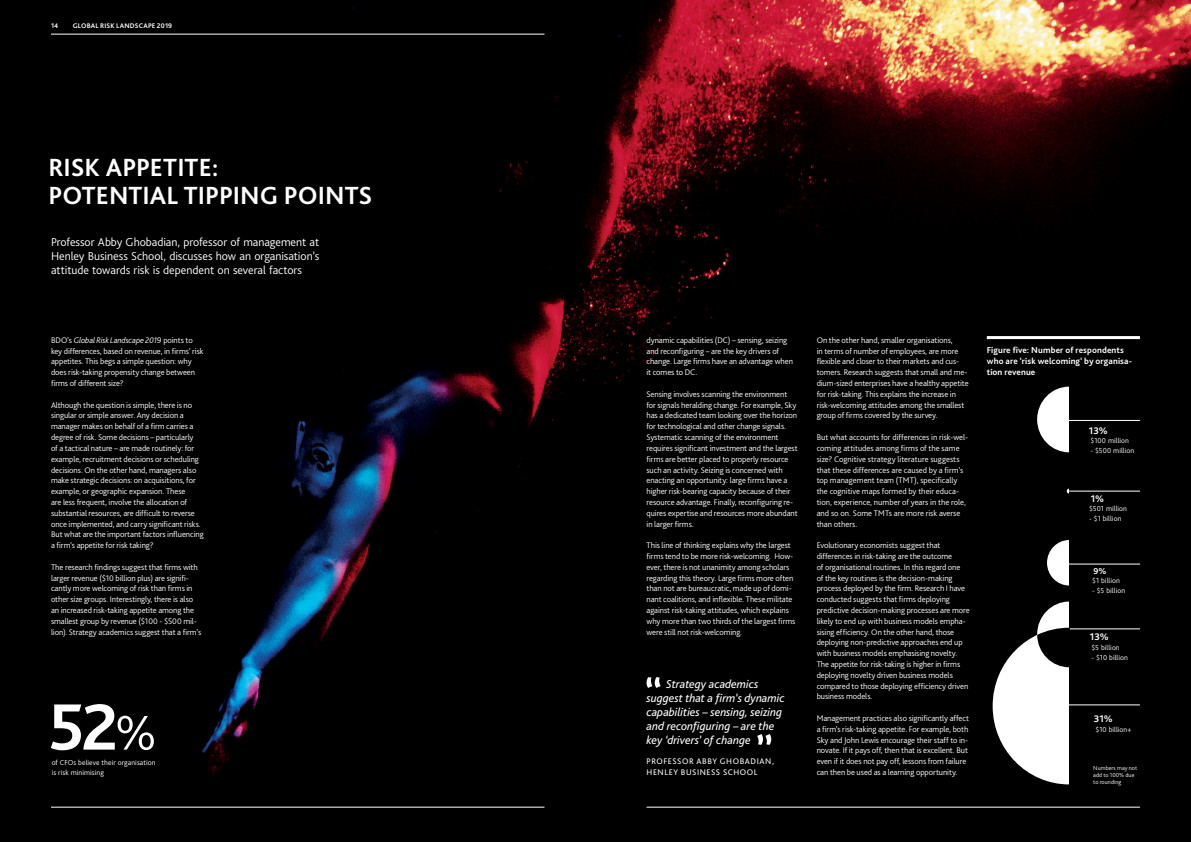
<style>
.page{position:relative;width:1191px;height:842px;background:#fff}
.page>*{position:absolute;margin:0;border:0;box-sizing:border-box;transform-origin:0 0}
.t1{font:700 68.4px "Bliss Pro";color:#fff}
.t2{font:700 26px/28px "Bliss Pro";color:#fff}
.t3{font:300 12px/14.4px "Bliss Pro";letter-spacing:-.005em;color:#fff;text-align:justify}
.t4{font:italic 12px/14px "Bliss Pro";letter-spacing:-.005em;color:#fff}
.t5{font:700 10px "Bliss Pro";color:#fff}
.t6{font:700 9px/11px "Bliss Pro";letter-spacing:.015em;color:#fff}
.t7{font:300 8.5px/10.8px "Bliss Pro";letter-spacing:-.01em;color:#fff}
.t8{font:8.5px/10.8px "Bliss Pro";letter-spacing:.065em;color:#fff}
.t9{font:300 7.5px/10px "Bliss Pro";letter-spacing:.005em;color:#fff}
.t10{font:700 7px "Bliss Pro";letter-spacing:.025em;color:#fff}
.t11{font:300 6px/7.2px "Bliss Pro";letter-spacing:.01em;color:#fff}
.s1{font-style:italic}
.s2{font-weight:300;font-size:51px}
</style>
<div class="page">
<img style="left:0;top:0;width:1191px;height:842px">
<div style="left:1037px;top:387px;width:64px;height:65px;background:#fff;border-radius:50%"></div>
<svg style="left:1066px;top:489px;width:3px;height:5px"></svg>
<div style="left:1047px;top:540px;width:44px;height:45px;background:#fff;border-radius:50%"></div>
<div style="left:1037px;top:601px;width:64px;height:66px;background:#fff;border-radius:50%"></div>
<div style="left:992px;top:628px;width:153px;height:156px;background:#fff;border-radius:50%"></div>
<svg style="left:1037px;top:628px;width:32px;height:39px"></svg>
<div style="left:1069px;top:375px;width:122px;height:426px;background:#000"></div>
<svg style="left:646px;top:677px;width:14px;height:11px"></svg>
<svg style="left:757px;top:734px;width:14px;height:11px"></svg>
<hr style="left:986px;top:336px;width:154px;height:3px;background:#fff">
<hr style="left:646px;top:807px;width:494px;height:1px;background:#fff">
<hr style="left:1063px;top:420px;width:77px;height:1px;background:#fff">
<hr style="left:1069px;top:491px;width:71px;height:1px;background:#fff">
<hr style="left:1063px;top:564px;width:77px;height:1px;background:#fff">
<hr style="left:1069px;top:629px;width:71px;height:1px;background:#fff">
<hr style="left:1054px;top:705px;width:86px;height:1px;background:#fff">
<hr style="left:51px;top:807px;width:493px;height:1px;background:#fff">
<hr style="left:51px;top:34px;width:493px;height:1px;background:#fff">
<p class="t10" style="left:51px;top:22px;width:9px">14</p>
<p class="t10" style="left:73px;top:22px;width:101px">GLOBAL RISK LANDSCAPE 2019</p>
<h2 class="t2" style="left:48px;top:153px;width:325px">RISK APPETITE:<br>POTENTIAL TIPPING POINTS</h2>
<h3 class="t3" style="left:51px;top:234px;width:270px">Professor Abby Ghobadian, professor of management at Henley Business School, discusses how an organisation’s attitude towards risk is dependent on several factors</h3>
<p class="t7" style="left:51px;top:334px;width:154px">BDO’s <span class="s1">Global Risk Landscape 2019</span> points to key differences, based on revenue, in firms’ risk appetites. This begs a simple question: why does risk-taking propensity change between firms of different size?</p>
<p class="t7" style="left:51px;top:399px;width:154px">Although the question is simple, there is no singular or simple answer. Any decision a manager makes on behalf of a firm carries a degree of risk. Some decisions – particularly<br>of a tactical nature – are made routinely: for example, recruitment decisions or scheduling decisions. On the other hand, managers also make strategic decisions: on acquisitions, for example, or geographic expansion. These<br>are less frequent, involve the allocation of substantial resources, are difficult to reverse once implemented, and carry significant risks.<br>But what are the important factors influencing a firm’s appetite for risk taking?</p>
<p class="t7" style="left:51px;top:561px;width:152px">The research findings suggest that firms with larger revenue ($10 billion plus) are signifi&shy;cantly more welcoming of risk than firms in other size groups. Interestingly, there is also an increased risk-taking appetite among the smallest group by revenue ($100 - $500 mil&shy;lion). Strategy academics suggest that a firm’s</p>
<h1 class="t1" style="left:48px;top:684px;width:110px">52<span class="s2">%</span></h1>
<p class="t9" style="left:52px;top:757px;width:105px">of CFOs believe their organisation is risk minimising</p>
<p class="t7" style="left:646px;top:334px;width:148px">dynamic capabilities (DC) – sensing, seizing and reconfiguring – are the key drivers of change. Large firms have an advantage when it comes to DC.</p>
<p class="t7" style="left:646px;top:388px;width:153px">Sensing involves scanning the environment for signals heralding change. For example, Sky has a dedicated team looking over the horizon for technological and other change signals.<br>Systematic scanning of the environment requires significant investment and the largest firms are better placed to properly resource such an activity. Seizing is concerned with enacting an opportunity: large firms have a higher risk-bearing capacity because of their resource advantage. Finally, reconfiguring re&shy;quires expertise and resources more abundant in larger firms.</p>
<p class="t7" style="left:646px;top:540px;width:150px">This line of thinking explains why the largest firms tend to be more risk-welcoming. How&shy;ever, there is not unanimity among scholars regarding this theory. Large firms more often than not are bureaucratic, made up of domi&shy;nant coalitions, and inflexible. These militate against risk-taking attitudes, which explains why more than two thirds of the largest firms were still not risk-welcoming.</p>
<h3 class="t4" style="left:646px;top:677px;width:140px;text-indent:20px">Strategy academics suggest that a firm’s dynamic capabilities – sensing, seizing and reconfiguring – are the key ‘drivers’ of change</h3>
<p class="t8" style="left:646px;top:756px;width:129px">PROFESSOR ABBY GHOBADIAN,<br>HENLEY BUSINESS SCHOOL</p>
<p class="t7" style="left:816px;top:334px;width:153px">On the other hand, smaller organisations,<br>in terms of number of employees, are more flexible and closer to their markets and cus&shy;tomers. Research suggests that small and me&shy;dium-sized enterprises have a healthy appetite for risk-taking. This explains the increase in risk-welcoming attitudes among the smallest group of firms covered by the survey.</p>
<p class="t7" style="left:816px;top:432px;width:153px">But what accounts for differences in risk-wel&shy;coming attitudes among firms of the same size? Cognitive strategy literature suggests that these differences are caused by a firm’s top management team (TMT), specifically the cognitive maps formed by their educa&shy;tion, experience, number of years in the role, and so on. Some TMTs are more risk averse than others.</p>
<p class="t7" style="left:816px;top:540px;width:154px">Evolutionary economists suggest that differences in risk-taking are the outcome<br>of organisational routines. In this regard one<br>of the key routines is the decision-making process deployed by the firm. Research I have conducted suggests that firms deploying predictive decision-making processes are more likely to end up with business models empha&shy;sising efficiency. On the other hand, those deploying non-predictive approaches end up with business models emphasising novelty.<br>The appetite for risk-taking is higher in firms deploying novelty driven business models compared to those deploying efficiency driven business models.</p>
<p class="t7" style="left:816px;top:712px;width:154px">Management practices also significantly affect a firm’s risk-taking appetite. For example, both Sky and John Lewis encourage their staff to in&shy;novate. If it pays off, then that is excellent. But even if it does not pay off, lessons from failure can then be used as a learning opportunity.</p>
<p class="t6" style="left:986px;top:345px;width:147px">Figure five: Number of respondents who are ‘risk welcoming’ by organisa&shy;tion revenue</p>
<p class="t5" style="left:1089px;top:424px;width:20px">13%</p>
<p class="t9" style="left:1090px;top:436px;width:40px">$100 million</p>
<p class="t9" style="left:1090px;top:446px;width:45px">- $500 million</p>
<p class="t5" style="left:1090px;top:493px;width:15px">1%</p>
<p class="t9" style="left:1089px;top:504px;width:39px">$501 million</p>
<p class="t9" style="left:1089px;top:514px;width:34px">- $1 billion</p>
<p class="t6" style="left:1093px;top:565px;width:15px">9%</p>
<p class="t9" style="left:1092px;top:575px;width:29px">$1 billion</p>
<p class="t9" style="left:1092px;top:585px;width:34px">- $5 billion</p>
<p class="t5" style="left:1089px;top:631px;width:20px">13%</p>
<p class="t9" style="left:1091px;top:642px;width:30px">$5 billion</p>
<p class="t9" style="left:1091px;top:652px;width:38px">- $10 billion</p>
<p class="t5" style="left:1094px;top:713px;width:20px">31%</p>
<p class="t9" style="left:1095px;top:724px;width:37px">$10 billion+</p>
<p class="t11" style="left:1093px;top:764px;width:45px">Numbers may not add to 100% due to rounding</p>
</div>
